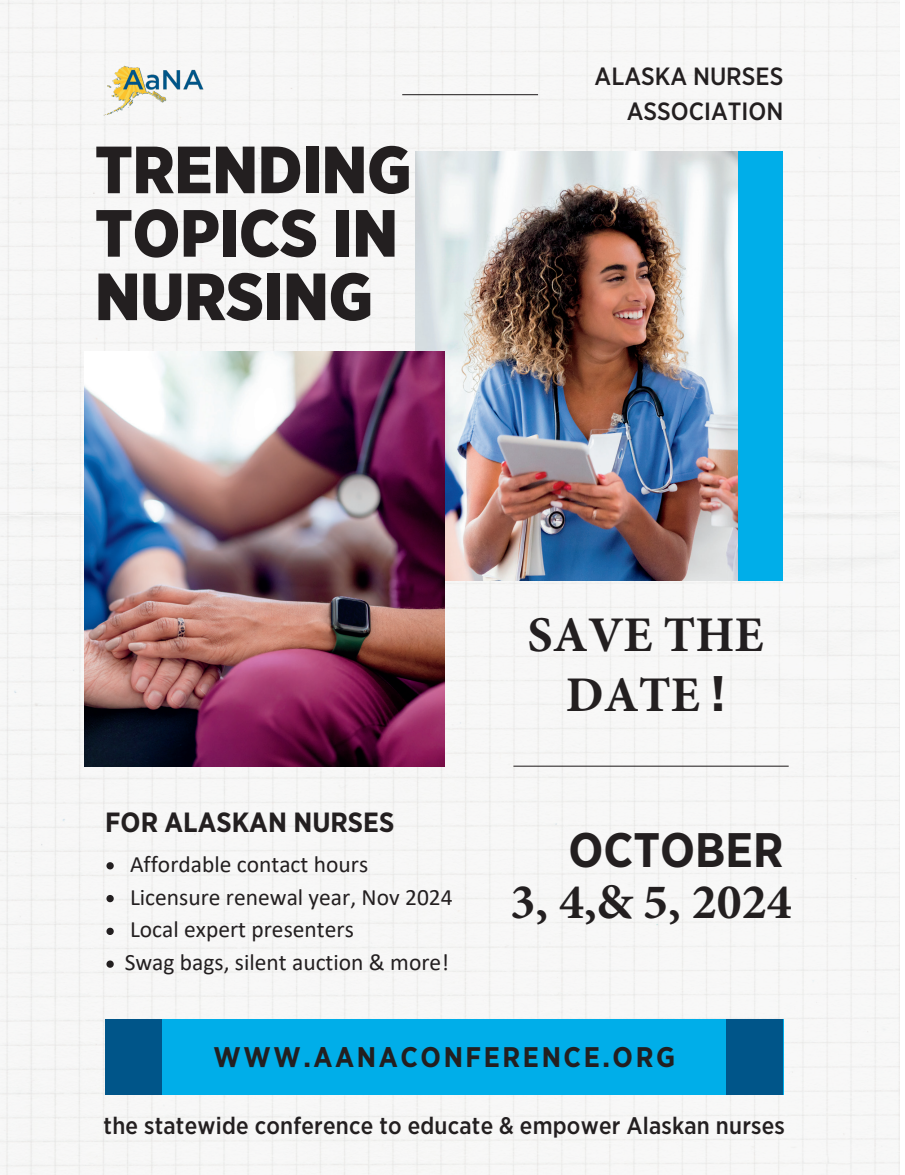
<style>
.page{position:relative;width:905px;height:1175px;background:#fff}
.page>*{position:absolute;margin:0;border:0;box-sizing:border-box;transform-origin:0 0}
.t1{font:900 66.6px/63.4px "Gotham Narrow";color:#231f20}
.t2{font:700 49.95px/59.8px "Minion Pro";color:#231f20;text-align:center}
.t3{font:700 48.45px "Gotham Narrow";color:#231f20}
.t4{font:700 28.35px "Gotham Narrow";letter-spacing:.09em;color:#231f20}
.t5{font:700 27.75px "Gotham Narrow";color:#231f20}
.t6{font:500 24.9px/34.8px "Gotham Narrow";color:#231f20;text-align:right}
.t7{font:500 23.85px "Gotham Narrow";letter-spacing:.01em;color:#231f20}
.t8{font:23.55px/32.7px "Calibri";color:#231f20}
.s1{font-family:"Gotham Narrow"}
</style>
<div class="page">
<hr style="left:904px;top:34px;width:1px;height:74px;background:#10569c">
<img style="left:0;top:0;width:899px;height:1174px">
<img style="left:415px;top:151px;width:323px;height:429px">
<img style="left:84px;top:351px;width:360px;height:415px">
<div style="left:738px;top:151px;width:45px;height:429px;background:#00aee9"></div>
<hr style="left:402px;top:94px;width:136px;height:1px;background:#231f20">
<hr style="left:513px;top:765px;width:275px;height:1px;background:#231f20">
<div style="left:105px;top:1019px;width:678px;height:76px;background:#00aee9"></div>
<div style="left:726px;top:1019px;width:57px;height:76px;background:#005589"></div>
<div style="left:105px;top:1019px;width:57px;height:76px;background:#005589"></div>
<img style="left:95px;top:25px;width:127px;height:126px">
<svg style="left:106px;top:862px;width:8px;height:7px"></svg>
<svg style="left:106px;top:895px;width:8px;height:7px"></svg>
<svg style="left:106px;top:927px;width:8px;height:8px"></svg>
<svg style="left:106px;top:960px;width:8px;height:7px"></svg>
<p class="t1" style="left:95px;top:137px;width:318px">TRENDING<br>TOPICS IN<br>NURSING</p>
<p class="t6" style="left:594px;top:59px;width:190px">ALASKA NURSES<br>ASSOCIATION</p>
<p class="t5" style="left:105px;top:804px;width:290px">FOR ALASKAN NURSES</p>
<p class="t8" style="left:125px;top:847px;width:329px">Affordable contact hours<br>Licensure renewal year, Nov 2024<br>Local expert presenters<br>Swag bags, silent auction &amp; more!</p>
<p class="t2" style="left:527px;top:604px;width:237px">SAVE THE<br>DATE <span class="s1">!</span></p>
<p class="t3" style="left:568px;top:818px;width:216px">OCTOBER</p>
<p class="t2" style="left:510px;top:871px;width:282px">3, 4,&amp; 5, 2024</p>
<p class="t4" style="left:213px;top:1038px;width:463px">WWW.AANACONFERENCE.ORG</p>
<p class="t7" style="left:104px;top:1110px;width:682px">the statewide conference to educate &amp; empower Alaskan nurses</p>
</div>
